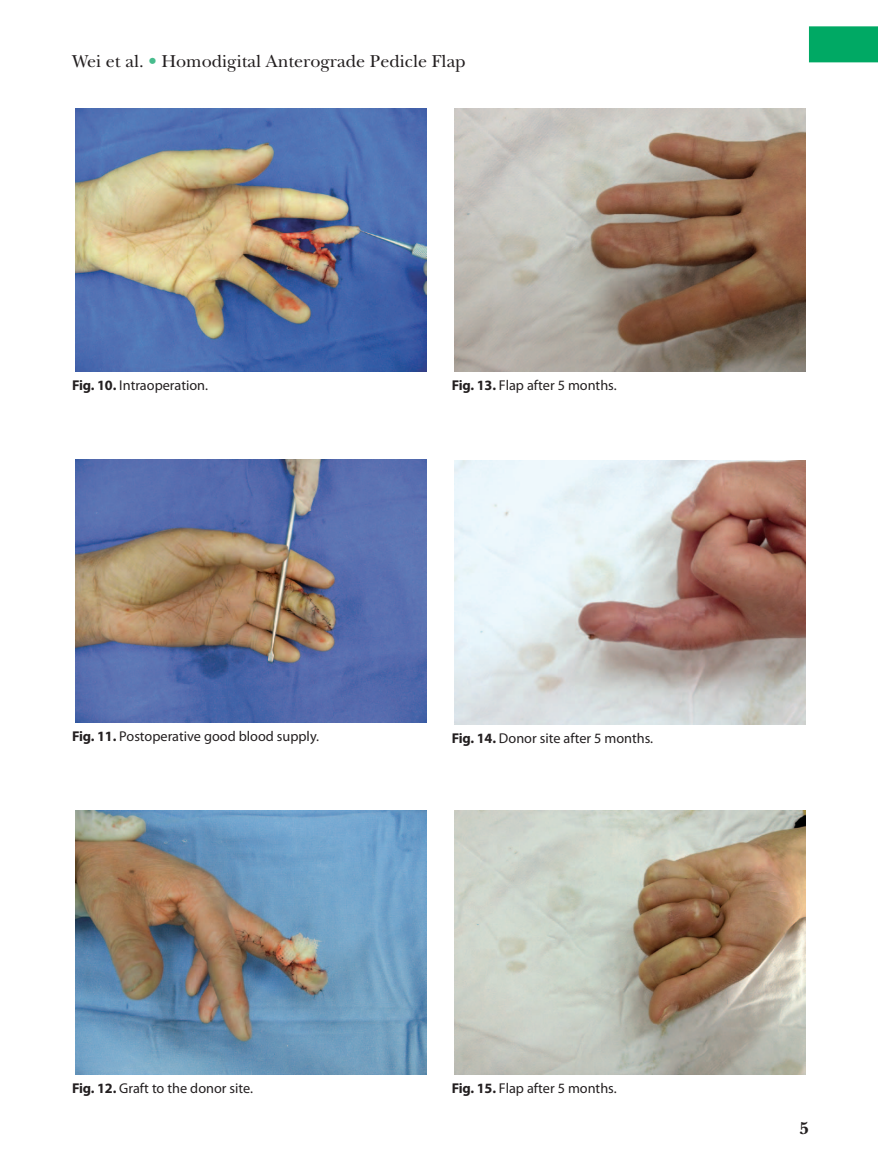
<style>
.page{position:relative;width:878px;height:1175px;background:#fff}
.page>*{position:absolute;margin:0;border:0;box-sizing:border-box;transform-origin:0 0}
.t1{font:18px "New Baskerville";color:#231f20}
.t2{font:700 18px "New Baskerville";color:#231f20}
.t3{font:14.25px "Myriad Pro";color:#231f20}
.s1{color:#47bc8d}
.s2{font-weight:700}
</style>
<div class="page">
<div style="left:808px;top:26px;width:70px;height:36px;background:#00a964"></div>
<img style="left:75px;top:108px;width:351px;height:263px">
<img style="left:75px;top:459px;width:351px;height:263px">
<img style="left:75px;top:810px;width:351px;height:264px">
<img style="left:454px;top:108px;width:352px;height:263px">
<img style="left:454px;top:461px;width:352px;height:263px">
<img style="left:454px;top:810px;width:352px;height:264px">
<p class="t1" style="left:72px;top:51px;width:395px">Wei et al. <span class="s1">•</span> Homodigital Anterograde Pedicle Flap</p>
<p class="t3" style="left:72px;top:376px;width:137px"><span class="s2">Fig. 10.</span> I ntraoperation.</p>
<p class="t3" style="left:452px;top:376px;width:166px"><span class="s2">Fig. 13.</span> Flap after 5 months.</p>
<p class="t3" style="left:72px;top:727px;width:248px"><span class="s2">Fig. 11.</span> Postoperative good blood supply.</p>
<p class="t3" style="left:452px;top:729px;width:203px"><span class="s2">Fig. 14.</span> Donor site after 5 months.</p>
<p class="t3" style="left:72px;top:1079px;width:182px"><span class="s2">Fig. 12.</span> Graft to the donor site.</p>
<p class="t3" style="left:452px;top:1079px;width:166px"><span class="s2">Fig. 15.</span> Flap after 5 months.</p>
<p class="t2" style="left:799px;top:1118px;width:11px">5</p>
</div>
